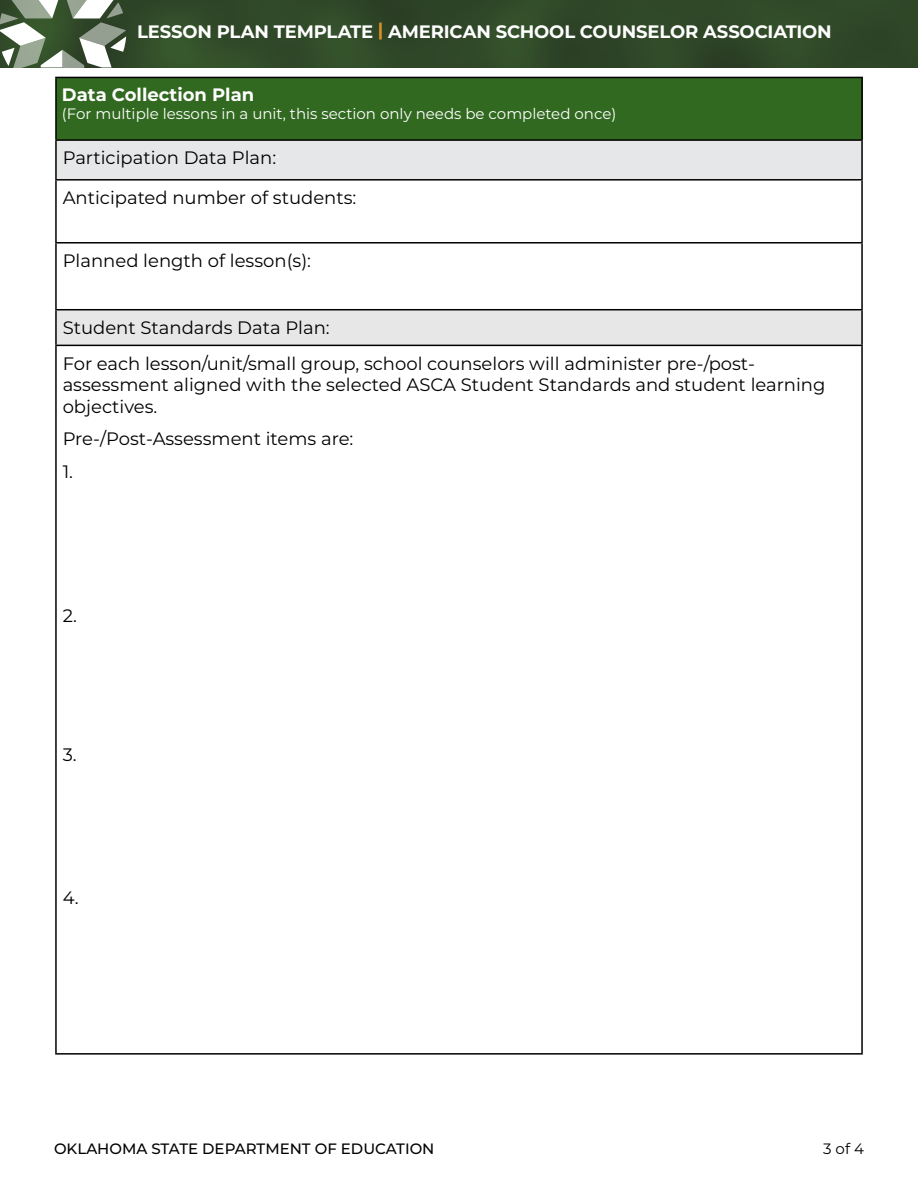
<style>
.page{position:relative;width:918px;height:1188px;background:#fff}
.page>*{position:absolute;margin:0;border:0;box-sizing:border-box;transform-origin:0 0}
.t1{font:18px/35.7px "Montserrat";color:#000}
.t2{font:700 18px "Montserrat";letter-spacing:-.01em;color:#fff}
.t3{font:15px "Montserrat";color:#fff}
.t4{font:500 15px "Montserrat";color:#000}
.t5{font:15px "Montserrat";color:#000}
.s1{color:#de9028}
.s2{font-size:15px;color:#fff}
.s3{color:#fff}
</style>
<div class="page">
<img style="left:126px;top:0;width:792px;height:68px">
<svg style="left:0;top:0;width:126px;height:68px"></svg>
<div style="left:56px;top:77px;width:806px;height:63px;background:#326920"></div>
<div style="left:56px;top:140px;width:806px;height:40px;background:#e6e7e8"></div>
<div style="left:56px;top:310px;width:806px;height:35px;background:#e7e7e7"></div>
<hr style="left:55px;top:77px;width:808px;height:1px;background:#000">
<hr style="left:55px;top:78px;width:2px;height:61px;background:#000">
<hr style="left:861px;top:78px;width:2px;height:61px;background:#000">
<hr style="left:55px;top:139px;width:808px;height:2px;background:#000">
<hr style="left:55px;top:141px;width:2px;height:38px;background:#000">
<hr style="left:861px;top:141px;width:2px;height:38px;background:#000">
<hr style="left:55px;top:179px;width:808px;height:2px;background:#000">
<hr style="left:55px;top:181px;width:2px;height:61px;background:#000">
<hr style="left:861px;top:181px;width:2px;height:61px;background:#000">
<hr style="left:55px;top:242px;width:808px;height:2px;background:#000">
<hr style="left:55px;top:244px;width:2px;height:65px;background:#000">
<hr style="left:861px;top:244px;width:2px;height:65px;background:#000">
<hr style="left:55px;top:309px;width:808px;height:1px;background:#000">
<hr style="left:55px;top:310px;width:2px;height:35px;background:#000">
<hr style="left:861px;top:310px;width:2px;height:35px;background:#000">
<hr style="left:55px;top:345px;width:808px;height:1px;background:#000">
<hr style="left:55px;top:346px;width:2px;height:707px;background:#000">
<hr style="left:861px;top:346px;width:2px;height:707px;background:#000">
<hr style="left:55px;top:1053px;width:808px;height:2px;background:#000">
<p class="t2" style="left:137px;top:18px;width:696px">LESSON PLAN TEMPLATE <span class="s1">|</span> AMERICAN SCHOOL COUNSELOR ASSOCIATION</p>
<p class="t2" style="left:62px;top:81px;width:194px">Data Collection Plan</p>
<p class="t3" style="left:62px;top:103px;width:556px">(For multiple lessons in a unit, this section only needs be completed once)</p>
<p class="t1" style="left:63px;top:139px;width:218px">Participation Data Plan:<span class="s2">:</span></p>
<p class="t1" style="left:63px;top:179px;width:299px">Anticipated number of students:<span class="s3">:</span></p>
<p class="t1" style="left:63px;top:242px;width:254px">Planned length of lesson(s):<span class="s3">:</span></p>
<p class="t1" style="left:63px;top:309px;width:694px">Student Standards Data Plan:<br>For each lesson/unit/small group, school counselors will administer pre-/post-</p>
<p class="t1" style="left:63px;top:373px;width:764px;line-height:21.6px">assessment aligned with the selected ASCA Student Standards and student learning objectives.</p>
<p class="t1" style="left:63px;top:422px;width:292px;line-height:32.4px">Pre-/Post-Assessment items are:<br>1.</p>
<p class="t1" style="left:63px;top:597px;width:16px">2.</p>
<p class="t1" style="left:63px;top:736px;width:15px">3.</p>
<p class="t1" style="left:63px;top:879px;width:18px">4.</p>
<p class="t4" style="left:54px;top:1138px;width:382px">OKLAHOMA STATE DEPARTMENT OF EDUCATION</p>
<p class="t5" style="left:823px;top:1138px;width:42px">3 of 4</p>
</div>
